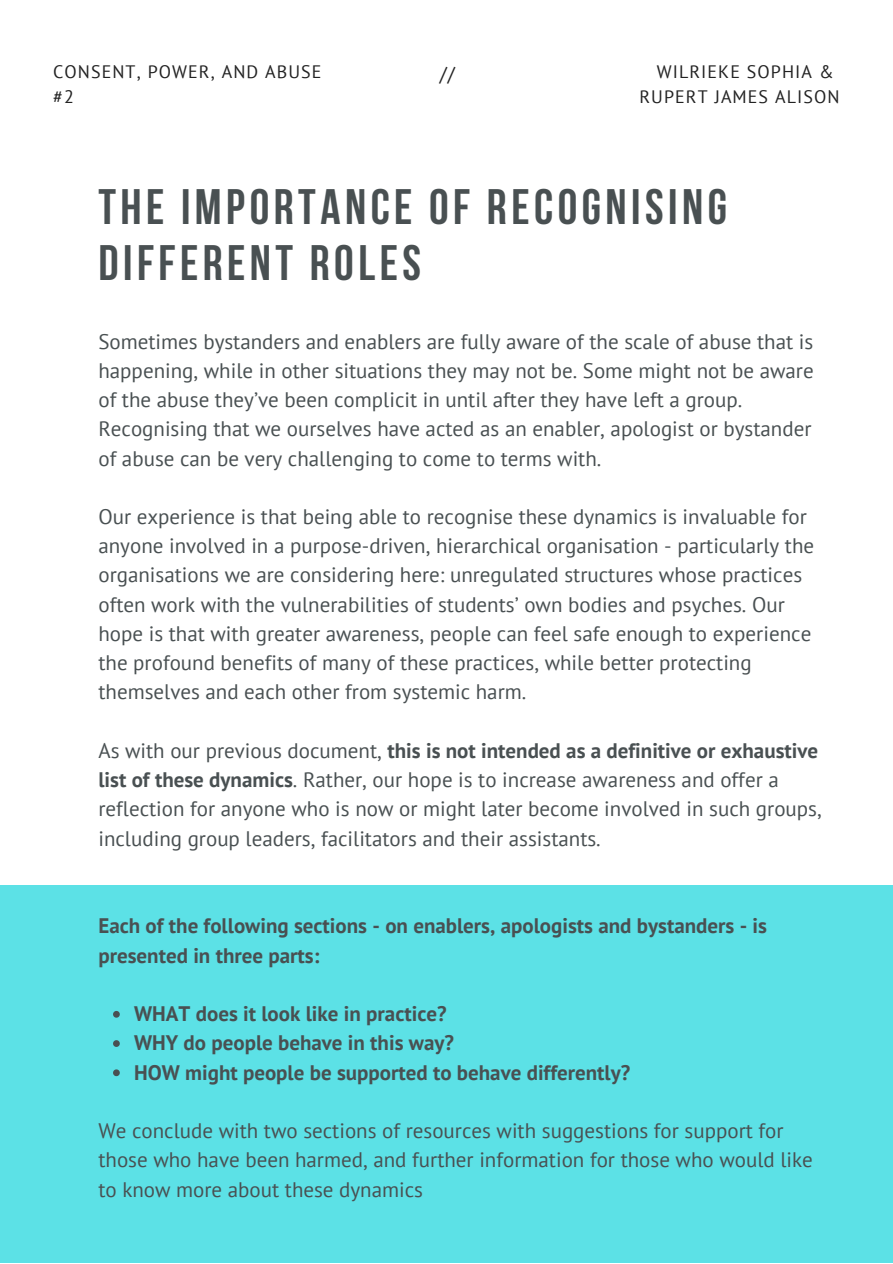
<style>
.page{position:relative;width:893px;height:1264px;background:#fff}
.page>*{position:absolute;margin:0;border:0;box-sizing:border-box;transform-origin:0 0}
.t1{font:700 49.65px/56.2px "Bebas Neue";letter-spacing:.09em;color:#495052}
.t2{font:21px/29.2px "PT Sans";color:#495052}
.t3{font:700 21px/29.2px "PT Sans";color:#495052}
.t4{font:19.8px "PT Sans";color:#222}
.t5{font:18px/24.8px "PT Sans";letter-spacing:.06em;color:#222}
.s1{font-weight:700}
</style>
<div class="page">
<div style="left:0;top:885px;width:892px;height:377px;background:#5ce1e6"></div>
<svg style="left:113px;top:1011px;width:7px;height:6px"></svg>
<svg style="left:113px;top:1040px;width:7px;height:6px"></svg>
<svg style="left:113px;top:1069px;width:7px;height:7px"></svg>
<p class="t5" style="left:53px;top:59px;width:270px">CONSENT, POWER, AND ABUSE #2</p>
<p class="t4" style="left:439px;top:61px;width:17px">//</p>
<p class="t5" style="left:639px;top:59px;width:202px;text-indent:17px">WILRIEKE SOPHIA &amp;<br>RUPERT JAMES ALISON</p>
<h1 class="t1" style="left:98px;top:183px;width:630px">THE IMPORTANCE OF RECOGNISING<br>DIFFERENT ROLES</h1>
<p class="t2" style="left:98px;top:326px;width:716px">Sometimes bystanders and enablers are fully aware of the scale of abuse that is happening, while in other situations they may not be. Some might not be aware of the abuse they’ve been complicit in until after they have left a group.<br>Recognising that we ourselves have acted as an enabler, apologist or bystander of abuse can be very challenging to come to terms with.</p>
<p class="t2" style="left:98px;top:501px;width:717px">Our experience is that being able to recognise these dynamics is invaluable for anyone involved in a purpose-driven, hierarchical organisation - particularly the organisations we are considering here: unregulated structures whose practices often work with the vulnerabilities of students’ own bodies and psyches. Our hope is that with greater awareness, people can feel safe enough to experience the profound benefits of many of these practices, while better protecting themselves and each other from systemic harm.</p>
<p class="t2" style="left:98px;top:735px;width:724px">As with our previous document, <span class="s1">this is not intended as a definitive or exhaustive list of these dynamics</span>. Rather, our hope is to increase awareness and offer a reflection for anyone who is now or might later become involved in such groups, including group leaders, facilitators and their assistants.</p>
<p class="t3" style="left:98px;top:910px;width:670px">Each of the following sections - on enablers, apologists and bystanders - is presented in three parts:</p>
<p class="t3" style="left:134px;top:998px;width:497px">WHAT does it look like in practice?<br>WHY do people behave in this way?<br>HOW might people be supported to behave differently?</p>
<p class="t2" style="left:98px;top:1115px;width:715px">We conclude with two sections of resources with suggestions for support for those who have been harmed, and further information for those who would like to know more about these dynamics</p>
</div>
